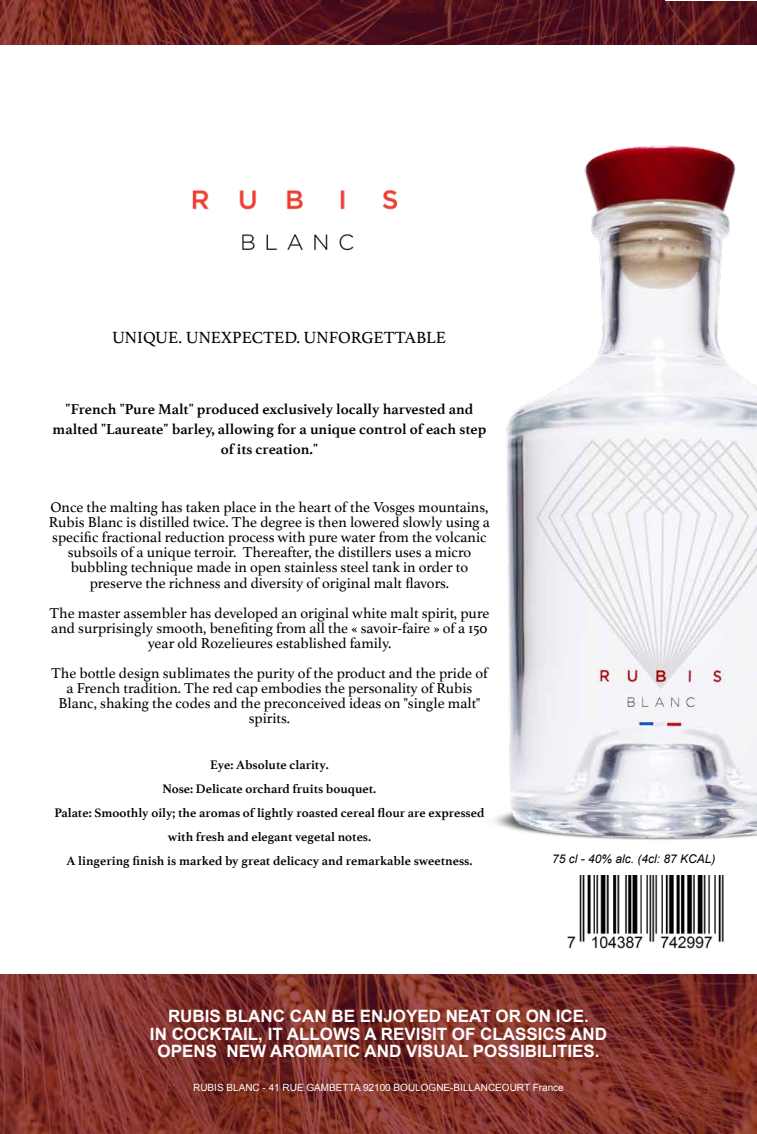
<style>
.page{position:relative;width:757px;height:1134px;background:#fff}
.page>*{position:absolute;margin:0;border:0;box-sizing:border-box;transform-origin:0 0}
.t1{font:700 17px/17.6px "Arial";color:#fffdfd;text-align:center}
.t2{font:17px "Athelas";color:#000}
.t3{font:15px/15px "Athelas";color:#000;text-align:center}
.t4{font:700 15px/20px "Athelas";color:#000;text-align:center}
.t5{font:700 13px/24px "Athelas";color:#000;text-align:center}
.t6{font:italic 12px "Arial";color:#000}
.t7{font:10px "Arial";color:#fff}
</style>
<div class="page">
<img style="left:0;top:0;width:757px;height:1134px">
<div style="left:0;top:45px;width:757px;height:929px;background:#fff"></div>
<img style="left:192px;top:190px;width:106px;height:60px">
<img style="left:298px;top:0;width:459px;height:1036px">
<img style="left:563px;top:875px;width:170px;height:76px">
<p class="t2" style="left:112px;top:324px;width:335px">UNIQUE. UNEXPECTED. UNFORGETTABLE</p>
<p class="t4" style="left:53px;top:399px;width:435px">"French "Pure Malt" produced exclusively locally harvested and malted "Laureate" barley, allowing for a unique control of each step of its creation."</p>
<p class="t3" style="left:49px;top:499px;width:443px">Once the malting has taken place in the heart of the Vosges mountains, Rubis Blanc is distilled twice. The degree is then lowered slowly using a specific fractional reduction process with pure water from the volcanic subsoils of a unique terroir. Thereafter, the distillers uses a micro bubbling technique made in open stainless steel tank in order to preserve the richness and diversity of original malt flavors.</p>
<p class="t3" style="left:50px;top:605px;width:441px">The master assembler has developed an original white malt spirit, pure and surprisingly smooth, benefiting from all the « savoir-faire » of a 150 year old Rozelieures established family.</p>
<p class="t3" style="left:51px;top:665px;width:438px">The bottle design sublimates the purity of the product and the pride of a French tradition. The red cap embodies the personality of Rubis Blanc, shaking the codes and the preconceived ideas on "single malt" spirits.</p>
<p class="t5" style="left:54px;top:753px;width:431px">Eye: Absolute clarity.<br>Nose: Delicate orchard fruits bouquet.<br>Palate: Smoothly oily; the aromas of lightly roasted cereal flour are expressed with fresh and elegant vegetal notes.<br>A lingering finish is marked by great delicacy and remarkable sweetness.</p>
<p class="t6" style="left:552px;top:851px;width:165px">75 cl - 40% alc. (4cl: 87 KCAL)</p>
<p class="t1" style="left:150px;top:1008px;width:459px">RUBIS BLANC CAN BE ENJOYED NEAT OR ON ICE.<br>IN COCKTAIL, IT ALLOWS A REVISIT OF CLASSICS AND<br>OPENS NEW AROMATIC AND VISUAL POSSIBILITIES.</p>
<p class="t7" style="left:193px;top:1081px;width:372px">RUBIS BLANC - 41 RUE GAMBETTA 92100 BOULOGNE-BILLANCEOURT France</p>
</div>
